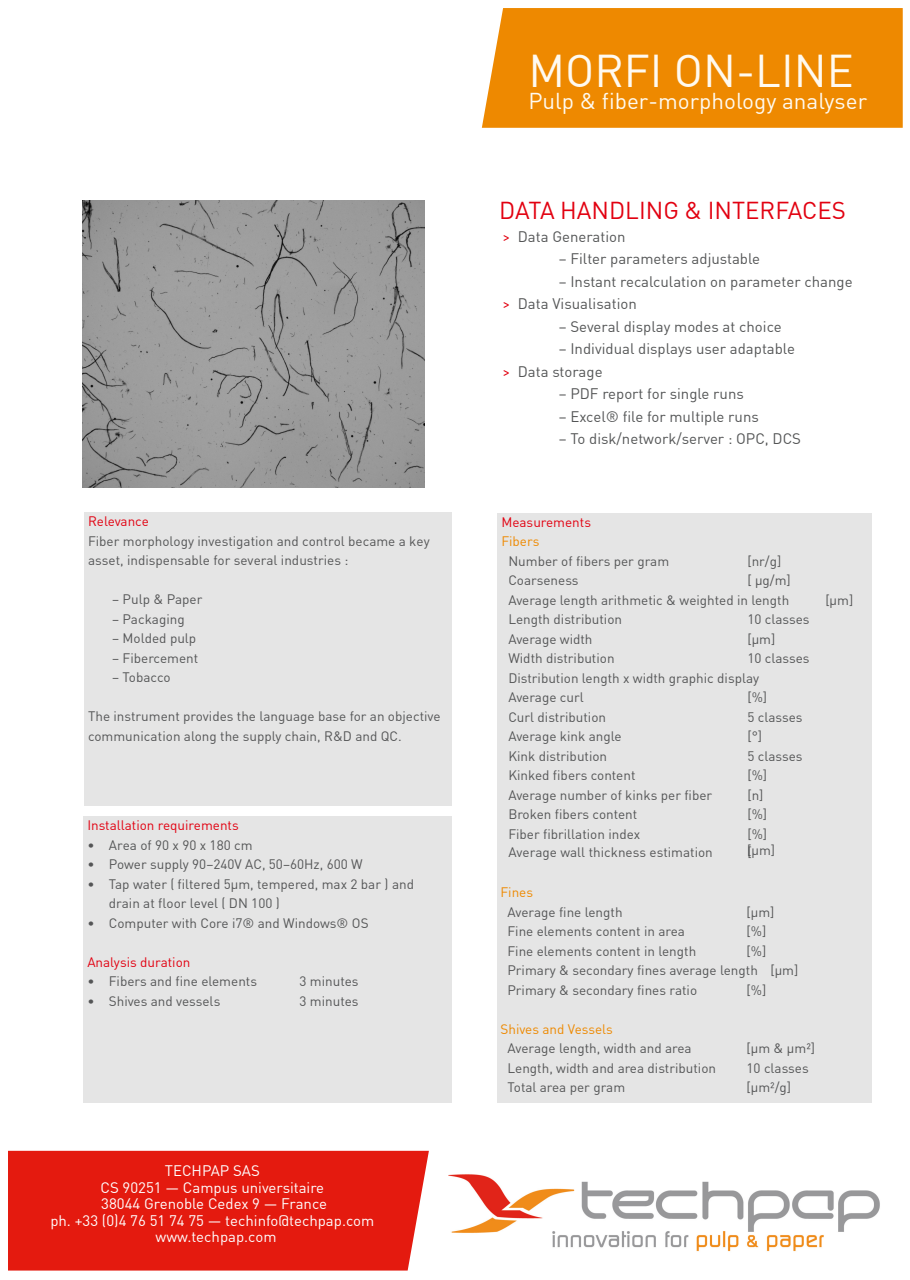
<style>
.page{position:relative;width:910px;height:1280px;background:#fff}
.page>*{position:absolute;margin:0;border:0;box-sizing:border-box;transform-origin:0 0}
.t1{font:45px "DIN Pro";color:#fffaf0}
.t2{font:24px "DIN Pro";color:#e20010}
.t3{font:22.5px "DIN Pro";color:#fffaf0}
.t4{font:15px/22.5px "DIN Pro";color:#545556}
.t5{font:15px/16.5px "DIN Pro";color:#fff;text-align:center}
.t6{font:13.5px/19.5px "DIN Pro";color:#545556}
.t7{font:13.5px "DIN Pro";color:#e20010}
.t8{font:13.5px "DIN Pro";color:#ee8900}
.s1{color:#e20010}
</style>
<div class="page">
<div style="left:8px;top:1151px;width:421px;height:119px;background:#e41a0f"></div>
<div style="left:482px;top:8px;width:421px;height:120px;background:#ee8900"></div>
<img style="left:82px;top:201px;width:342px;height:287px">
<div style="left:83px;top:816px;width:369px;height:287px;background:#e5e5e5"></div>
<div style="left:84px;top:512px;width:367px;height:294px;background:#e5e5e5"></div>
<div style="left:497px;top:513px;width:374px;height:589px;background:#e5e5e5"></div>
<img style="left:448px;top:1174px;width:432px;height:78px">
<p class="t7" style="left:88px;top:512px;width:62px">Relevance</p>
<p class="t6" style="left:88px;top:530px;width:343px">Fiber morphology investigation and control became a key asset, indispensable for several industries :</p>
<p class="t6" style="left:112px;top:589px;width:92px">– Pulp &amp; Paper</p>
<p class="t6" style="left:112px;top:608px;width:74px">– Packaging</p>
<p class="t6" style="left:112px;top:628px;width:86px">– Molded pulp</p>
<p class="t6" style="left:112px;top:647px;width:88px">– Fibercement</p>
<p class="t6" style="left:112px;top:667px;width:60px">– Tobacco</p>
<p class="t6" style="left:88px;top:706px;width:354px">The instrument provides the language base for an objective communication along the supply chain, R&amp;D and QC.</p>
<p class="t7" style="left:87px;top:816px;width:153px">Installation requirements</p>
<p class="t6" style="left:87px;top:835px;width:167px">• Area of 90 x 90 x 180 cm</p>
<p class="t6" style="left:87px;top:854px;width:277px">• Power supply 90–240V AC, 50–60Hz, 600 W</p>
<p class="t6" style="left:109px;top:874px;width:307px;text-indent:-21px">• Tap water ( filtered 5µm, tempered, max 2 bar ) and drain at floor level ( DN 100 )</p>
<p class="t6" style="left:87px;top:913px;width:283px">• Computer with Core i7® and Windows® OS</p>
<p class="t7" style="left:87px;top:953px;width:105px">Analysis duration</p>
<p class="t6" style="left:87px;top:971px;width:171px">• Fibers and fine elements</p>
<p class="t6" style="left:300px;top:971px;width:61px">3 minutes</p>
<p class="t6" style="left:87px;top:991px;width:135px">• Shives and vessels</p>
<p class="t6" style="left:300px;top:991px;width:61px">3 minutes</p>
<p class="t5" style="left:50px;top:1162px;width:325px">TECHPAP SAS<br>CS 90251 — Campus universitaire<br>38044 Grenoble Cedex 9 — France<br>ph. +33 (0)4 76 51 74 75 — techinfo@techpap.com www.techpap.com</p>
<h1 class="t1" style="left:528px;top:40px;width:327px">MORFI ON-LINE</h1>
<h3 class="t3" style="left:528px;top:86px;width:340px">Pulp &amp; fiber-morphology analyser</h3>
<h2 class="t2" style="left:499px;top:194px;width:348px">DATA HANDLING &amp; INTERFACES</h2>
<p class="t4" style="left:503px;top:225px;width:125px"><span class="s1">&gt;</span> Data Generation</p>
<p class="t4" style="left:559px;top:247px;width:203px">– Filter parameters adjustable</p>
<p class="t4" style="left:503px;top:270px;width:351px;text-indent:56px">– Instant recalculation on parameter change <span class="s1">&gt;</span> Data Visualisation</p>
<p class="t4" style="left:559px;top:315px;width:224px">– Several display modes at choice</p>
<p class="t4" style="left:503px;top:337px;width:294px;text-indent:56px">– Individual displays user adaptable <span class="s1">&gt;</span> Data storage</p>
<p class="t4" style="left:559px;top:382px;width:187px">– PDF report for single runs</p>
<p class="t4" style="left:559px;top:405px;width:202px">– Excel® file for multiple runs</p>
<p class="t4" style="left:559px;top:427px;width:244px">– To disk/network/server : OPC, DCS</p>
<p class="t7" style="left:501px;top:513px;width:91px">Measurements</p>
<p class="t8" style="left:501px;top:532px;width:40px">Fibers</p>
<p class="t6" style="left:508px;top:550px;width:162px">Number of fibers per gram</p>
<p class="t6" style="left:747px;top:550px;width:35px">[nr/g]</p>
<p class="t6" style="left:508px;top:570px;width:72px">Coarseness</p>
<p class="t6" style="left:508px;top:570px;width:284px;text-align:right">[ µg/m]<br>Average length arithmetic &amp; weighted in length</p>
<p class="t6" style="left:508px;top:609px;width:115px">Length distribution</p>
<p class="t6" style="left:747px;top:609px;width:64px">10 classes</p>
<p class="t6" style="left:508px;top:628px;width:86px">Average width</p>
<p class="t6" style="left:747px;top:628px;width:29px">[µm]</p>
<p class="t6" style="left:508px;top:648px;width:108px">Width distribution</p>
<p class="t6" style="left:508px;top:648px;width:303px;text-indent:239px">10 classes<br>Distribution length x width graphic display<br>Average curl</p>
<p class="t6" style="left:747px;top:687px;width:21px">[%]</p>
<p class="t6" style="left:508px;top:706px;width:99px">Curl distribution</p>
<p class="t6" style="left:747px;top:706px;width:57px">5 classes</p>
<p class="t6" style="left:508px;top:726px;width:115px">Average kink angle</p>
<p class="t6" style="left:747px;top:726px;width:16px">[°]</p>
<p class="t6" style="left:508px;top:745px;width:100px">Kink distribution</p>
<p class="t6" style="left:747px;top:745px;width:57px">5 classes</p>
<p class="t6" style="left:508px;top:765px;width:129px">Kinked fibers content</p>
<p class="t6" style="left:747px;top:765px;width:21px">[%]</p>
<p class="t6" style="left:508px;top:784px;width:205px">Average number of kinks per fiber</p>
<p class="t6" style="left:747px;top:784px;width:18px">[n]</p>
<p class="t6" style="left:508px;top:804px;width:130px">Broken fibers content</p>
<p class="t6" style="left:747px;top:804px;width:21px">[%]</p>
<p class="t6" style="left:508px;top:823px;width:133px">Fiber fibrillation index</p>
<p class="t6" style="left:747px;top:823px;width:21px">[%]</p>
<p class="t6" style="left:508px;top:842px;width:206px">Average wall thickness estimation</p>
<p class="t6" style="left:747px;top:840px;width:29px">[[µm]</p>
<p class="t8" style="left:500px;top:883px;width:34px">Fines</p>
<p class="t6" style="left:507px;top:901px;width:117px">Average fine length</p>
<p class="t6" style="left:746px;top:901px;width:29px">[µm]</p>
<p class="t6" style="left:507px;top:921px;width:179px">Fine elements content in area</p>
<p class="t6" style="left:746px;top:921px;width:21px">[%]</p>
<p class="t6" style="left:507px;top:940px;width:190px">Fine elements content in length</p>
<p class="t6" style="left:507px;top:940px;width:292px;text-indent:239px">[%]<br>Primary &amp; secondary fines average length [µm]<br>Primary &amp; secondary fines ratio</p>
<p class="t6" style="left:746px;top:979px;width:21px">[%]</p>
<p class="t8" style="left:500px;top:1020px;width:114px">Shives and Vessels</p>
<p class="t6" style="left:507px;top:1038px;width:186px">Average length, width and area</p>
<p class="t6" style="left:746px;top:1038px;width:70px">[µm &amp; µm²]</p>
<p class="t6" style="left:507px;top:1057px;width:210px">Length, width and area distribution</p>
<p class="t6" style="left:746px;top:1057px;width:64px">10 classes</p>
<p class="t6" style="left:507px;top:1077px;width:119px">Total area per gram</p>
<p class="t6" style="left:746px;top:1077px;width:46px">[µm²/g]</p>
<p class="t6" style="left:825px;top:589px;width:29px">[µm]</p>
</div>
